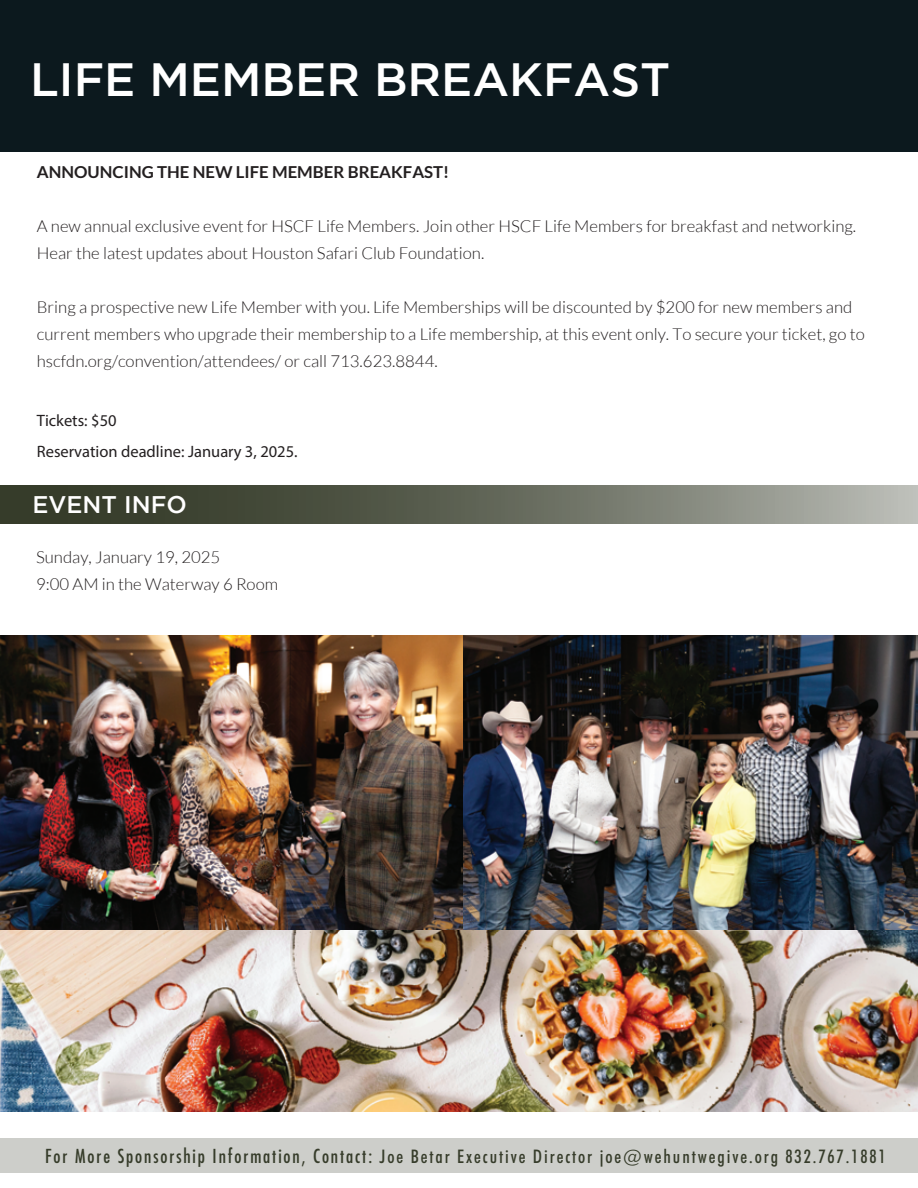
<style>
.page{position:relative;width:918px;height:1188px;background:#fff}
.page>*{position:absolute;margin:0;border:0;box-sizing:border-box;transform-origin:0 0}
.t1{font:500 46.65px "Gotham";color:#fff}
.t2{font:500 24px "Gotham";color:#fff}
.t3{font:500 condensed 18.75px "Futura BT";letter-spacing:.1em;color:#363c2a}
.t4{font:300 16.5px/27px "Lato";color:#231f20}
.t5{font:16.5px/31.5px "Myriad Pro";color:#231f20}
.t6{font:700 16.5px "Lato";color:#231f20}
.s1{font-family:"Futura";font-weight:400}
</style>
<div class="page">
<img style="left:0;top:929px;width:918px;height:183px">
<svg style="left:0;top:486px;width:918px;height:38px"></svg>
<div style="left:0;top:1138px;width:918px;height:35px;background:#cdceca"></div>
<div style="left:0;top:0;width:918px;height:151px;background:#0c191e"></div>
<img style="left:462px;top:635px;width:456px;height:294px">
<img style="left:0;top:635px;width:462px;height:294px">
<h1 class="t1" style="left:30px;top:53px;width:642px">LIFE MEMBER BREAKFAST</h1>
<p class="t6" style="left:37px;top:163px;width:414px">ANNOUNCING THE NEW LIFE MEMBER BREAKFAST!</p>
<p class="t4" style="left:37px;top:213px;width:821px">A new annual exclusive event for HSCF Life Members. Join other HSCF Life Members for breakfast and networking.<br>Hear the latest updates about Houston Safari Club Foundation.</p>
<p class="t4" style="left:37px;top:294px;width:829px">Bring a prospective new Life Member with you. Life Memberships will be discounted by $200 for new members and current members who upgrade their membership to a Life membership, at this event only. To secure your ticket, go to hscfdn.org/convention/attendees/ or call 713.623.8844.</p>
<p class="t5" style="left:37px;top:404px;width:262px">Tickets: $50<br>Reservation deadline: January 3, 2025.</p>
<h2 class="t2" style="left:32px;top:491px;width:156px">EVENT INFO</h2>
<p class="t4" style="left:36px;top:544px;width:244px">Sunday, January 19, 2025<br>9:00 AM in the Waterway 6 Room</p>
<p class="t3" style="left:45px;top:1145px;width:842px"><span class="s1">For More Sponsorship Information, Contact:</span> Joe Betar Executive Director joe@wehuntwegive.org 832.767.1881</p>
</div>
